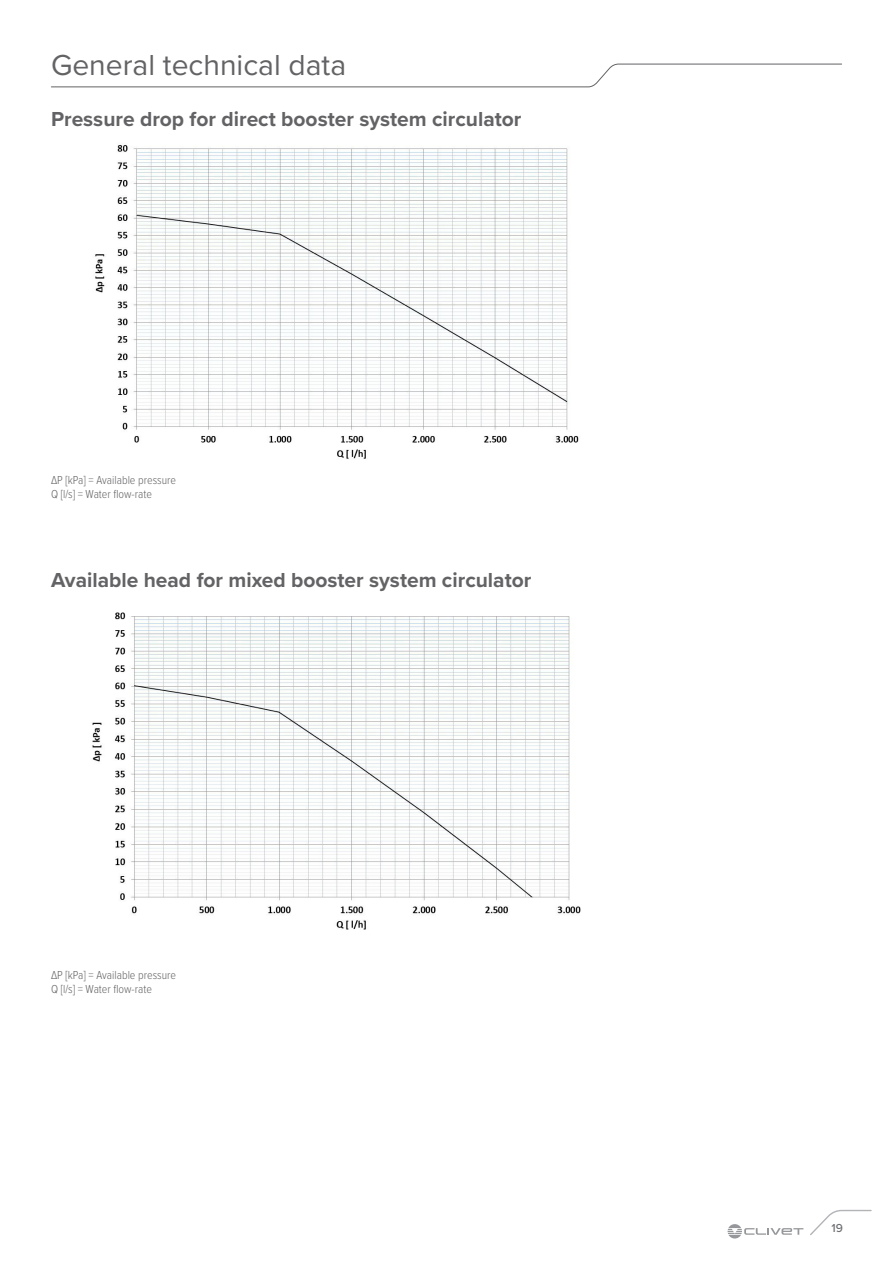
<style>
.page{position:relative;width:893px;height:1263px;background:#fff}
.page>*{position:absolute;margin:0;border:0;box-sizing:border-box;transform-origin:0 0}
.t1{font:30px "Proxima Nova";color:#636366}
.t2{font:700 21px "Proxima Nova";color:#636366}
.t3{font:300 12px/13.5px "Proxima Nova Cond";color:#636366}
.t4{font:500 12px "Proxima Nova";color:#6c6d70}
</style>
<div class="page">
<svg style="left:51px;top:63px;width:791px;height:24px"></svg>
<svg style="left:810px;top:1209px;width:62px;height:26px"></svg>
<svg style="left:728px;top:1224px;width:75px;height:14px"></svg>
<img style="left:95px;top:145px;width:484px;height:314px">
<img style="left:92px;top:612px;width:489px;height:318px">
<h1 class="t1" style="left:51px;top:42px;width:297px">General technical data</h1>
<h2 class="t2" style="left:51px;top:104px;width:472px">Pressure drop for direct booster system circulator</h2>
<p class="t3" style="left:51px;top:473px;width:126px">∆P [kPa] = Available pressure<br>Q [l/s] = Water flow-rate</p>
<h2 class="t2" style="left:51px;top:565px;width:482px">Available head for mixed booster system circulator</h2>
<p class="t3" style="left:51px;top:968px;width:126px">∆P [kPa] = Available pressure<br>Q [l/s] = Water flow-rate</p>
<p class="t4" style="left:831px;top:1219px;width:13px">19</p>
</div>
